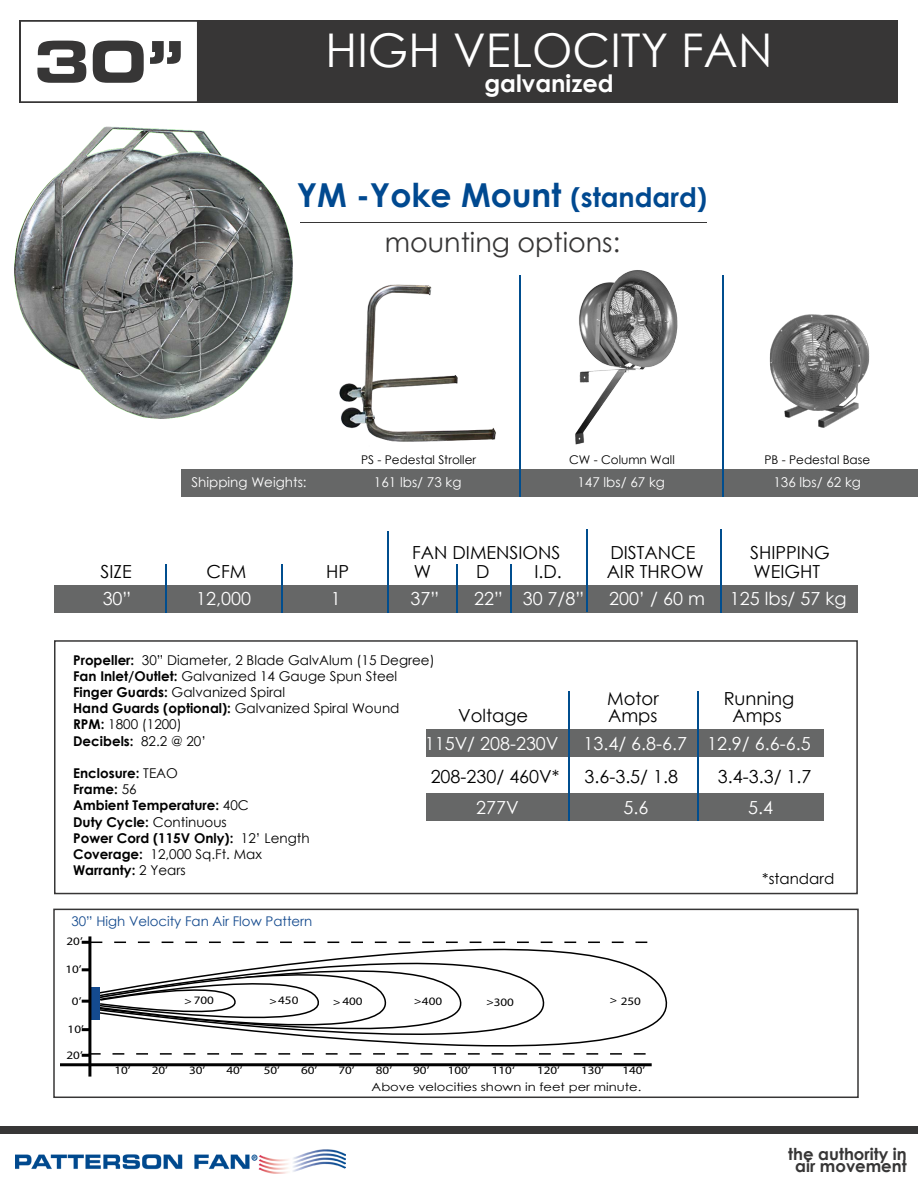
<style>
.page{position:relative;width:918px;height:1188px;background:#fff}
.page>*{position:absolute;margin:0;border:0;box-sizing:border-box;transform-origin:0 0}
.t1{font:57px "Eurostile LT Bold Extended Two";color:#373636}
.t2{font:46.5px "Century Gothic";color:#fff}
.t3{font:700 33px "Century Gothic";color:#004990}
.t4{font:27px "Century Gothic";color:#373636}
.t5{font:700 24px "Century Gothic";color:#fff}
.t6{font:18px "Century Gothic";color:#000}
.t7{font:18px "Century Gothic";color:#fff}
.t8{font:700 16.5px/12px "Century Gothic";color:#373636;text-align:center}
.t9{font:15px "Century Gothic";color:#000}
.t10{font:13.5px/16.2px "Century Gothic";color:#000}
.t11{font:700 13.5px/16.2px "Century Gothic";color:#000}
.t12{font:13.5px "Century Gothic";color:#fff}
.t13{font:13.35px "Century Gothic";color:#144a8e}
.t14{font:12px "Century Gothic";color:#000}
.t15{font:11.4px "Myriad Pro";color:#000;scale:1.15 1}
.t16{font:11.4px "Century Gothic";color:#000;scale:1.15 1}
.s1{font-size:27px}
.s2{font-weight:700}
.s3{font-weight:400}
</style>
<div class="page">
<div style="left:53px;top:909px;width:806px;height:189px;background:#fff;border:2px solid #373636"></div>
<div style="left:54px;top:640px;width:804px;height:254px;background:#fff;border:2px solid #373636"></div>
<div style="left:426px;top:730px;width:397px;height:27px;background:#666767"></div>
<div style="left:54px;top:585px;width:804px;height:27px;background:#666767"></div>
<hr style="left:165px;top:564px;width:2px;height:48px;background:#004d8e">
<hr style="left:282px;top:564px;width:1px;height:48px;background:#004d8e">
<hr style="left:387px;top:531px;width:2px;height:81px;background:#004d8e">
<hr style="left:510px;top:564px;width:1px;height:48px;background:#004d8e">
<hr style="left:457px;top:564px;width:1px;height:48px;background:#004d8e">
<hr style="left:586px;top:530px;width:1px;height:82px;background:#004d8e">
<hr style="left:720px;top:529px;width:2px;height:83px;background:#004d8e">
<div style="left:426px;top:794px;width:397px;height:27px;background:#666767"></div>
<hr style="left:568px;top:692px;width:2px;height:129px;background:#004d8e">
<hr style="left:697px;top:692px;width:2px;height:129px;background:#004d8e">
<div style="left:20px;top:20px;width:878px;height:83px;background:#373636"></div>
<div style="left:20px;top:20px;width:178px;height:83px;background:#fff;border:2px solid #373636"></div>
<svg style="left:88px;top:893px;width:614px;height:205px"></svg>
<svg style="left:92px;top:922px;width:480px;height:153px"></svg>
<svg style="left:95px;top:937px;width:389px;height:125px"></svg>
<hr style="left:60px;top:1063px;width:592px;height:3px;background:#000">
<hr style="left:88px;top:936px;width:3px;height:141px;background:#000">
<div style="left:0;top:1126px;width:918px;height:8px;background:#373636"></div>
<img style="left:15px;top:1149px;width:330px;height:24px">
<hr style="left:300px;top:222px;width:406px;height:1px;background:#373636">
<div style="left:181px;top:470px;width:737px;height:27px;background:#666767"></div>
<hr style="left:520px;top:275px;width:1px;height:222px;background:#004d8e">
<img style="left:339px;top:284px;width:157px;height:158px">
<img style="left:575px;top:270px;width:103px;height:175px">
<img style="left:14px;top:126px;width:279px;height:293px">
<img style="left:769px;top:314px;width:101px;height:114px">
<hr style="left:722px;top:275px;width:2px;height:222px;background:#004d8e">
<svg style="left:82px;top:941px;width:565px;height:116px"></svg>
<h1 class="t1" style="left:34px;top:22px;width:152px">30”</h1>
<h2 class="t2" style="left:326px;top:18px;width:448px">HIGH VELOCITY FAN</h2>
<h3 class="t5" style="left:484px;top:65px;width:131px">galvanized</h3>
<h3 class="t3" style="left:297px;top:170px;width:412px">YM -Yoke Mount <span class="s1">(standard)</span></h3>
<h3 class="t4" style="left:385px;top:224px;width:237px">mounting options:</h3>
<p class="t14" style="left:361px;top:452px;width:117px">PS - Pedestal Stroller</p>
<p class="t14" style="left:569px;top:452px;width:107px">CW - Column Wall</p>
<p class="t14" style="left:765px;top:452px;width:107px">PB - Pedestal Base</p>
<p class="t12" style="left:192px;top:473px;width:117px">Shipping Weights:</p>
<p class="t12" style="left:374px;top:473px;width:89px">161 lbs/ 73 kg</p>
<p class="t12" style="left:577px;top:473px;width:89px">147 lbs/ 67 kg</p>
<p class="t12" style="left:773px;top:473px;width:89px">136 lbs/ 62 kg</p>
<p class="t12" style="left:193px;top:474px;width:117px">Shipping Weights:</p>
<p class="t12" style="left:398px;top:474px;width:89px">163 lbs/ 74 kg</p>
<h3 class="t6" style="left:412px;top:540px;width:150px">FAN DIMENSIONS</h3>
<h3 class="t6" style="left:610px;top:540px;width:87px">DISTANCE</h3>
<h3 class="t6" style="left:750px;top:540px;width:81px">SHIPPING</h3>
<h3 class="t6" style="left:100px;top:558px;width:33px">SIZE</h3>
<h3 class="t6" style="left:206px;top:558px;width:41px">CFM</h3>
<h3 class="t6" style="left:326px;top:558px;width:24px">HP</h3>
<h3 class="t6" style="left:414px;top:558px;width:19px">W</h3>
<h3 class="t6" style="left:476px;top:558px;width:15px">D</h3>
<h3 class="t6" style="left:534px;top:558px;width:29px">I.D.</h3>
<h3 class="t6" style="left:607px;top:558px;width:99px">AIR THROW</h3>
<h3 class="t6" style="left:754px;top:558px;width:68px">WEIGHT</h3>
<h3 class="t7" style="left:103px;top:586px;width:30px">30”</h3>
<h3 class="t7" style="left:196px;top:586px;width:56px">12,000</h3>
<h3 class="t7" style="left:331px;top:586px;width:11px">1</h3>
<h3 class="t7" style="left:411px;top:586px;width:30px">37”</h3>
<h3 class="t7" style="left:474px;top:586px;width:112px">22” 30 7/8”</h3>
<h3 class="t7" style="left:609px;top:586px;width:97px">200’ / 60 m</h3>
<h3 class="t7" style="left:730px;top:586px;width:118px">125 lbs/ 57 kg</h3>
<p class="t10" style="left:73px;top:651px;width:363px"><span class="s2">Propeller:</span> 30” Diameter, 2 Blade GalvAlum (15 Degree)<br><span class="s2">Fan Inlet/Outlet:</span> Galvanized 14 Gauge Spun Steel <span class="s2">Finger Guards:</span> Galvanized Spiral<br><span class="s2">Hand Guards (optional):</span> Galvanized Spiral Wound<br><span class="s2">RPM:</span> 1800 (1200)<br><span class="s2">Decibels:</span> 82.2 @ 20’</p>
<p class="t11" style="left:73px;top:764px;width:238px">Enclosure: <span class="s3">TEAO<br></span>Frame: <span class="s3">56<br></span>Ambient Temperature: <span class="s3">40C<br></span>Duty Cycle: <span class="s3">Continuous<br></span>Power Cord (115V Only): <span class="s3">12’ Length<br></span>Coverage: <span class="s3">12,000 Sq.Ft. Max<br></span>Warranty: <span class="s3">2 Years</span></p>
<h3 class="t6" style="left:607px;top:686px;width:53px">Motor</h3>
<h3 class="t6" style="left:724px;top:686px;width:72px">Running</h3>
<h3 class="t6" style="left:458px;top:703px;width:72px">Voltage</h3>
<h3 class="t6" style="left:608px;top:703px;width:51px">Amps</h3>
<h3 class="t6" style="left:732px;top:703px;width:51px">Amps</h3>
<h3 class="t7" style="left:425px;top:731px;width:135px">115V/ 208-230V</h3>
<h3 class="t7" style="left:584px;top:731px;width:229px">13.4/ 6.8-6.7 12.9/ 6.6-6.5</h3>
<h3 class="t6" style="left:431px;top:764px;width:130px">208-230/ 460V*</h3>
<h3 class="t6" style="left:584px;top:764px;width:95px">3.6-3.5/ 1.8</h3>
<h3 class="t6" style="left:718px;top:764px;width:95px">3.4-3.3/ 1.7</h3>
<h3 class="t7" style="left:476px;top:795px;width:44px">277V</h3>
<h3 class="t7" style="left:624px;top:795px;width:26px">5.6</h3>
<h3 class="t7" style="left:748px;top:795px;width:26px">5.4</h3>
<p class="t9" style="left:762px;top:868px;width:73px">*standard</p>
<p class="t13" style="left:71px;top:912px;width:243px">30” High Velocity Fan Air Flow Pattern</p>
<p class="t15" style="left:67px;top:934px;width:16px">20’</p>
<p class="t15" style="left:65px;top:962px;width:16px">10’</p>
<p class="t15" style="left:72px;top:994px;width:10px">0’</p>
<p class="t15" style="left:68px;top:1023px;width:16px">10’</p>
<p class="t15" style="left:67px;top:1048px;width:16px">20’</p>
<p class="t15" style="left:194px;top:993px;width:19px">700</p>
<p class="t15" style="left:278px;top:993px;width:19px">450</p>
<p class="t15" style="left:342px;top:994px;width:19px">400</p>
<p class="t15" style="left:422px;top:994px;width:19px">400</p>
<p class="t15" style="left:494px;top:995px;width:19px">300</p>
<p class="t15" style="left:621px;top:994px;width:19px">250</p>
<p class="t15" style="left:114px;top:1063px;width:16px">10’</p>
<p class="t15" style="left:152px;top:1063px;width:16px">20’</p>
<p class="t15" style="left:189px;top:1063px;width:16px">30’</p>
<p class="t15" style="left:226px;top:1063px;width:16px">40’</p>
<p class="t15" style="left:264px;top:1063px;width:16px">50’</p>
<p class="t15" style="left:301px;top:1063px;width:16px">60’</p>
<p class="t15" style="left:339px;top:1063px;width:16px">70’</p>
<p class="t15" style="left:376px;top:1063px;width:16px">80’</p>
<p class="t15" style="left:413px;top:1063px;width:16px">90’</p>
<p class="t15" style="left:448px;top:1063px;width:21px">100’</p>
<p class="t15" style="left:492px;top:1063px;width:21px">110‘</p>
<p class="t15" style="left:537px;top:1063px;width:21px">120’</p>
<p class="t15" style="left:581px;top:1063px;width:21px">130’</p>
<p class="t15" style="left:622px;top:1063px;width:21px">140’</p>
<p class="t16" style="left:372px;top:1079px;width:236px">Above velocities shown in feet per minute.</p>
<p class="t8" style="left:788px;top:1147px;width:120px">the authority in air movement</p>
</div>
